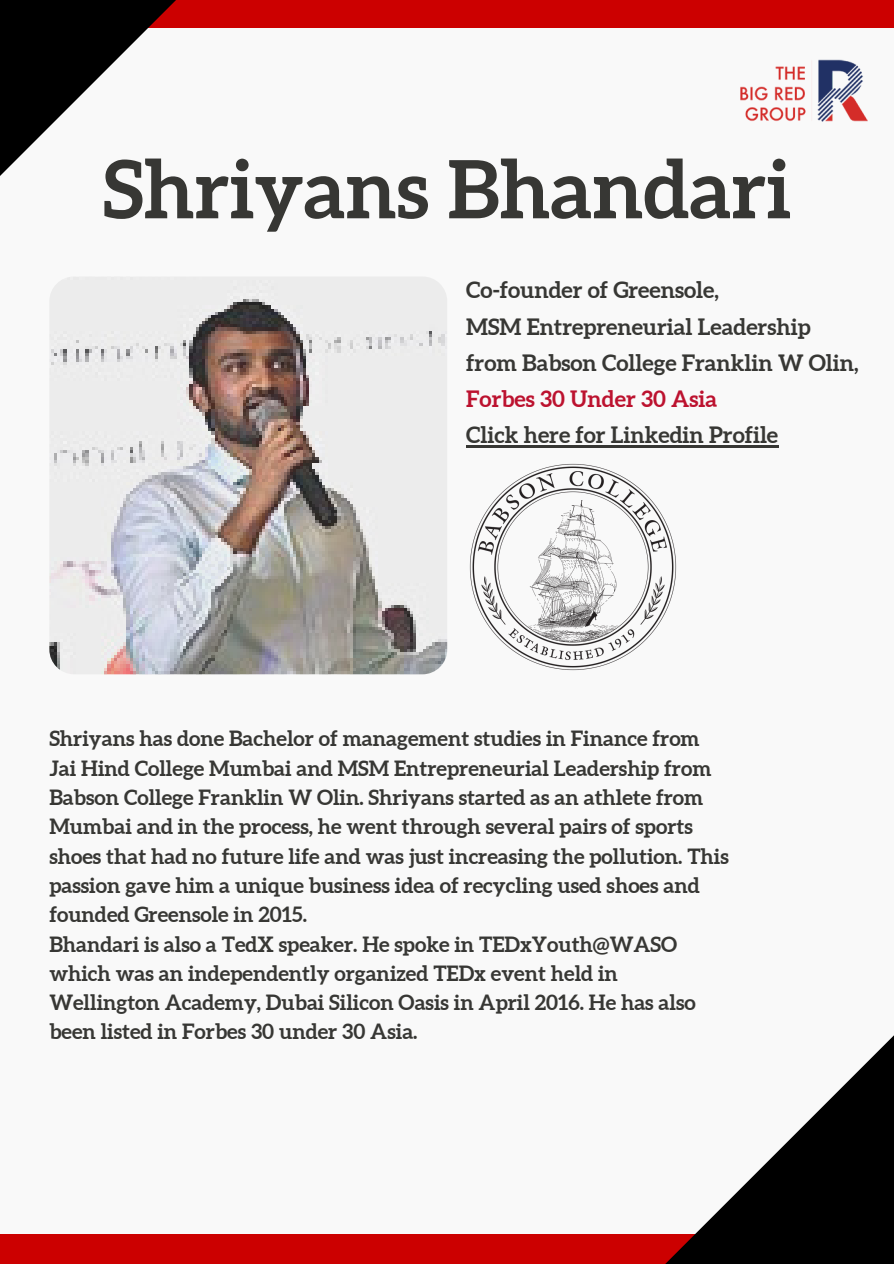
<style>
.page{position:relative;width:894px;height:1264px;background:#fff}
.page>*{position:absolute;margin:0;border:0;box-sizing:border-box;transform-origin:0 0}
.t1{font:700 80.4px "Aleo";color:#373734}
.t2{font:700 22.5px/36px "Aleo";color:#373734}
.t3{font:700 22.5px "Aleo";color:#bc122f}
.t4{font:700 21px/29.2px "Aleo";color:#373734}
</style>
<div class="page">
<div style="left:0;top:0;width:893px;height:1263px;background:#f9f9f9"></div>
<img style="left:49px;top:276px;width:398px;height:398px;border-radius:25px">
<hr style="left:466px;top:445px;width:312px;height:2px;background:#373734">
<img style="left:740px;top:59px;width:128px;height:63px">
<div style="left:0;top:0;width:893px;height:27px;background:#c00"></div>
<svg style="left:0;top:0;width:248px;height:375px"></svg>
<div style="left:0;top:1234px;width:893px;height:29px;background:#c00"></div>
<svg style="left:666px;top:1036px;width:227px;height:227px"></svg>
<img style="left:469px;top:463px;width:208px;height:208px">
<p class="t1" style="left:103px;top:143px;width:689px">Shriyans Bhandari</p>
<p class="t2" style="left:466px;top:272px;width:254px">Co-founder of Greensole,</p>
<p class="t2" style="left:466px;top:308px;width:393px">MSM Entrepreneurial Leadership from Babson College Franklin W Olin,</p>
<p class="t3" style="left:466px;top:385px;width:252px">Forbes 30 Under 30 Asia</p>
<p class="t2" style="left:466px;top:416px;width:313px">Click here for Linkedin Profile</p>
<p class="t4" style="left:49px;top:724px;width:681px">Shriyans has done Bachelor of management studies in Finance from Jai Hind College Mumbai and MSM Entrepreneurial Leadership from Babson College Franklin W Olin. Shriyans started as an athlete from Mumbai and in the process, he went through several pairs of sports shoes that had no future life and was just increasing the pollution. This passion gave him a unique business idea of recycling used shoes and founded Greensole in 2015.</p>
<p class="t4" style="left:49px;top:929px;width:647px">Bhandari is also a TedX speaker. He spoke in TEDxYouth@WASO which was an independently organized TEDx event held in Wellington Academy, Dubai Silicon Oasis in April 2016. He has also been listed in Forbes 30 under 30 Asia.</p>
</div>
